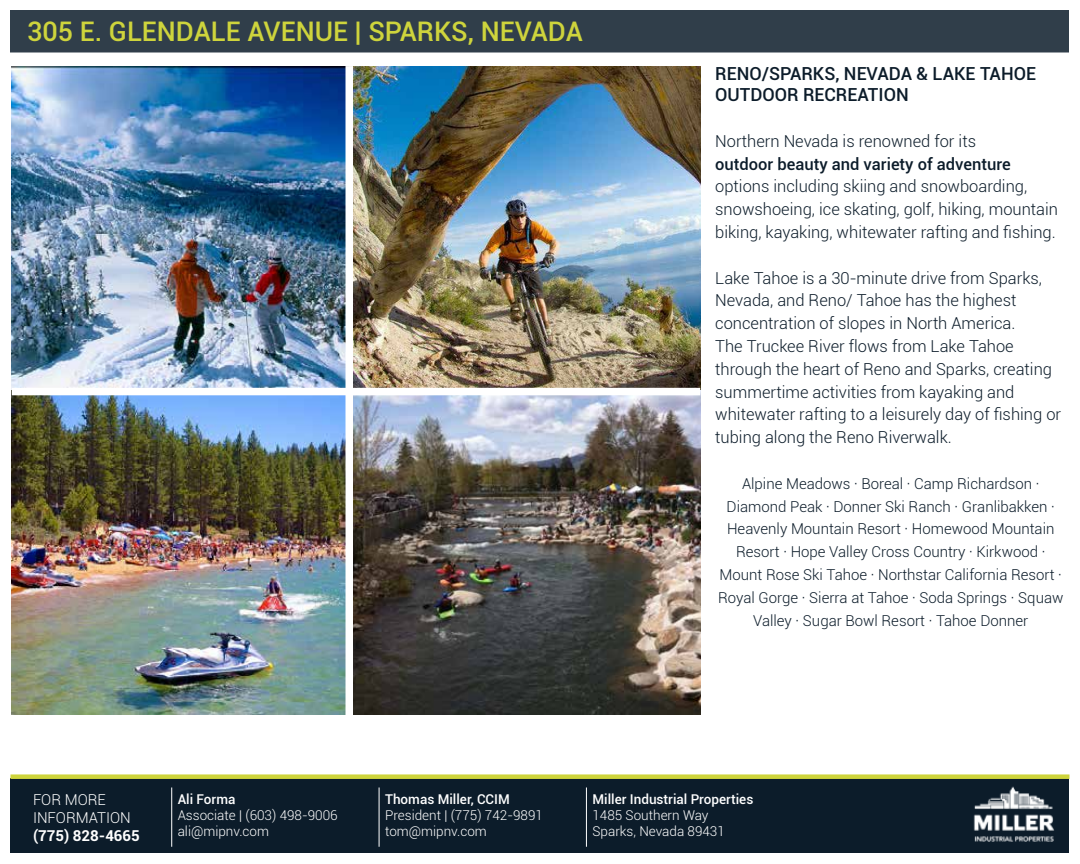
<style>
.page{position:relative;width:1080px;height:864px;background:#fff}
.page>*{position:absolute;margin:0;border:0;box-sizing:border-box;transform-origin:0 0}
.t1{font:500 27px "Roboto";color:#ced43c}
.t2{font:500 18px/21.6px "Roboto";color:#0c1c2a}
.t3{font:300 16.5px/22.8px "Roboto";color:#0c1c2a}
.t4{font:500 16.5px "Roboto";color:#0c1c2a}
.t5{font:300 15px/22.8px "Roboto";color:#0c1c2a;text-align:center}
.t6{font:300 15px/18px "Roboto";color:#fff}
.t7{font:700 15px "Roboto";color:#fff}
.t8{font:300 13.5px/16.2px "Roboto";color:#fff}
.t9{font:500 13.5px "Roboto";color:#fff}
</style>
<div class="page">
<div style="left:10px;top:10px;width:1060px;height:44px;background:#303e4a"></div>
<svg style="left:10px;top:52px;width:1060px;height:2px;background:#cbced1"></svg>
<div style="left:10px;top:778px;width:1060px;height:76px;background:#0c1c2a"></div>
<img style="left:973px;top:786px;width:81px;height:56px">
<hr style="left:171px;top:788px;width:1px;height:59px;background:#fff">
<hr style="left:379px;top:788px;width:1px;height:59px;background:#fff">
<hr style="left:586px;top:788px;width:1px;height:59px;background:#fff">
<div style="left:10px;top:774px;width:1060px;height:5px;background:#ced43c"></div>
<img style="left:12px;top:66px;width:688px;height:648px">
<div style="left:346px;top:66px;width:7px;height:689px;background:#fff"></div>
<div style="left:12px;top:388px;width:688px;height:7px;background:#fff"></div>
<h1 class="t1" style="left:27px;top:13px;width:557px">305 E. GLENDALE AVENUE | SPARKS, NEVADA</h1>
<p class="t2" style="left:715px;top:62px;width:322px">RENO/SPARKS, NEVADA &amp; LAKE TAHOE<br>OUTDOOR RECREATION</p>
<p class="t3" style="left:715px;top:129px;width:262px">Northern Nevada is renowned for its</p>
<p class="t4" style="left:715px;top:152px;width:297px">outdoor beauty and variety of adventure</p>
<p class="t3" style="left:715px;top:175px;width:344px">options including skiing and snowboarding, snowshoeing, ice skating, golf, hiking, mountain biking, kayaking, whitewater rafting and fishing.</p>
<p class="t3" style="left:715px;top:266px;width:347px">Lake Tahoe is a 30-minute drive from Sparks, Nevada, and Reno/ Tahoe has the highest concentration of slopes in North America.<br>The Truckee River flows from Lake Tahoe through the heart of Reno and Sparks, creating summertime activities from kayaking and whitewater rafting to a leisurely day of fishing or tubing along the Reno Riverwalk.</p>
<p class="t5" style="left:718px;top:472px;width:347px">Alpine Meadows · Boreal · Camp Richardson · Diamond Peak · Donner Ski Ranch · Granlibakken · Heavenly Mountain Resort · Homewood Mountain Resort · Hope Valley Cross Country · Kirkwood · Mount Rose Ski Tahoe · Northstar California Resort · Royal Gorge · Sierra at Tahoe · Soda Springs · Squaw Valley · Sugar Bowl Resort · Tahoe Donner</p>
<p class="t6" style="left:33px;top:790px;width:99px">FOR MORE<br>INFORMATION</p>
<p class="t7" style="left:33px;top:825px;width:108px">(775) 828-4665</p>
<p class="t9" style="left:178px;top:789px;width:59px">Ali Forma</p>
<p class="t8" style="left:178px;top:806px;width:161px">Associate | (603) 498-9006 ali@mipnv.com</p>
<p class="t9" style="left:385px;top:789px;width:126px">Thomas Miller, CCIM</p>
<p class="t8" style="left:385px;top:806px;width:159px">President | (775) 742-9891 tom@mipnv.com</p>
<p class="t9" style="left:592px;top:789px;width:162px">Miller Industrial Properties</p>
<p class="t8" style="left:592px;top:806px;width:134px">1485 Southern Way<br>Sparks, Nevada 89431</p>
</div>
